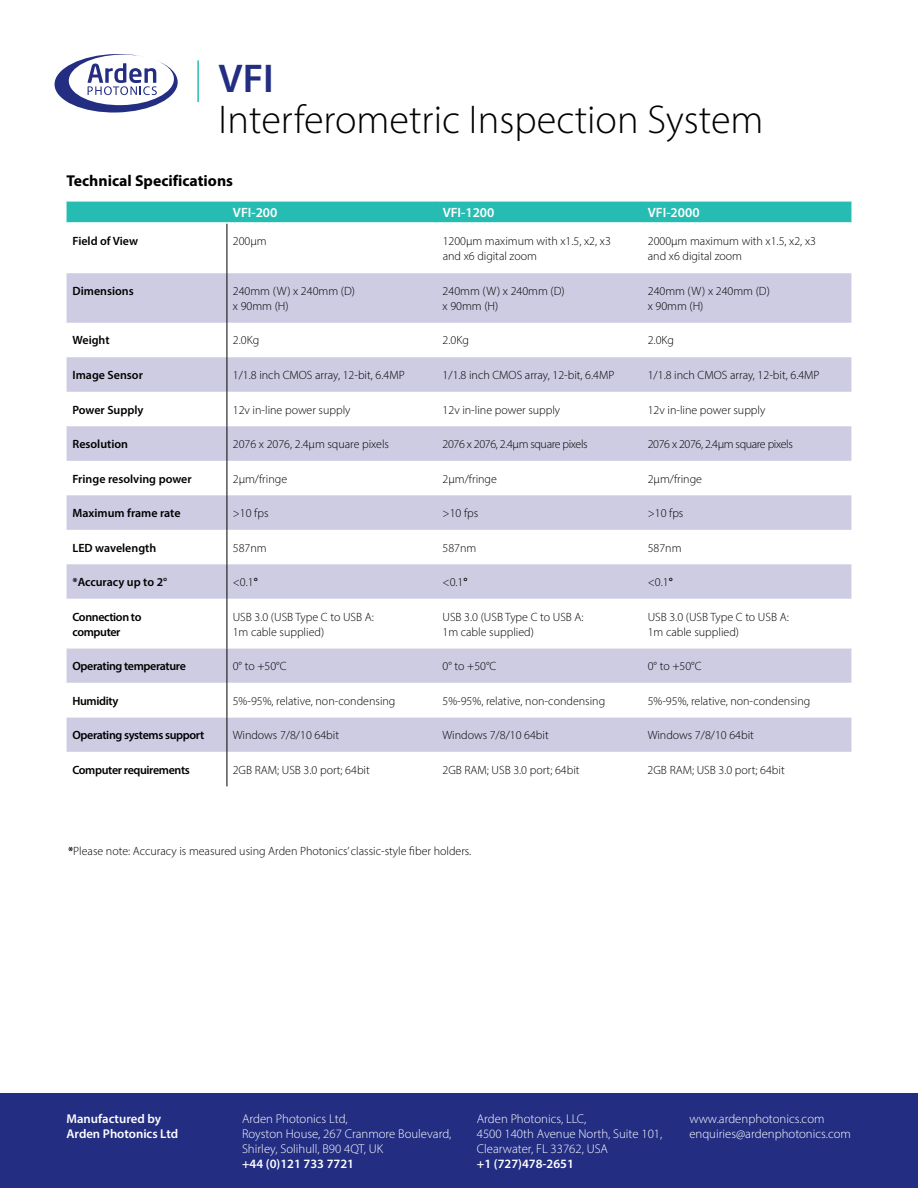
<style>
.page{position:relative;width:918px;height:1188px;background:#fff}
.page>*{position:absolute;margin:0;border:0;box-sizing:border-box;transform-origin:0 0}
.t1{font:300 40.35px "Myriad Pro";color:#000}
.t2{font:600 40.35px "Myriad Pro";color:#232e83}
.t3{font:700 15.75px "Myriad Pro";color:#000}
.t4{font:600 13.5px "Myriad Pro";color:#fff}
.t5{font:300 12.75px/15px "Myriad Pro";color:#fff}
.t6{font:600 12.75px/15px "Myriad Pro";color:#fff}
.t7{font:300 12px/15px "Myriad Pro";color:#000}
.t8{font:600 12px "Myriad Pro";letter-spacing:-.01em;color:#000}
.t9{font:600 12px/15px "Myriad Pro";letter-spacing:-.03em;color:#000}
.t10{font:300 12px "Myriad Pro";letter-spacing:-.03em;color:#000}
.s1{font-weight:600}
</style>
<div class="page">
<div style="left:0;top:1093px;width:918px;height:95px;background:#232e83"></div>
<svg style="left:55px;top:54px;width:123px;height:59px"></svg>
<hr style="left:197px;top:60px;width:2px;height:42px;background:#27bcb2">
<div style="left:67px;top:202px;width:784px;height:20px;background:#27bcb2"></div>
<svg style="left:67px;top:273px;width:784px;height:326px;fill:#cdcce3"></svg>
<svg style="left:67px;top:599px;width:784px;height:187px"></svg>
<hr style="left:227px;top:224px;width:1px;height:49px;background:#000">
<hr style="left:227px;top:273px;width:1px;height:50px;background:#000">
<hr style="left:227px;top:323px;width:1px;height:34px;background:#000">
<hr style="left:227px;top:357px;width:1px;height:35px;background:#000">
<hr style="left:227px;top:392px;width:1px;height:34px;background:#000">
<hr style="left:227px;top:426px;width:1px;height:35px;background:#000">
<hr style="left:227px;top:461px;width:1px;height:34px;background:#000">
<hr style="left:227px;top:495px;width:1px;height:35px;background:#000">
<hr style="left:227px;top:530px;width:1px;height:34px;background:#000">
<hr style="left:227px;top:564px;width:1px;height:35px;background:#000">
<hr style="left:227px;top:599px;width:1px;height:49px;background:#000">
<hr style="left:227px;top:648px;width:1px;height:35px;background:#000">
<hr style="left:227px;top:683px;width:1px;height:34px;background:#000">
<hr style="left:227px;top:717px;width:1px;height:35px;background:#000">
<hr style="left:227px;top:752px;width:1px;height:34px;background:#000">
<h1 class="t2" style="left:219px;top:53px;width:57px">VFI</h1>
<h1 class="t1" style="left:219px;top:95px;width:547px">Interferometric Inspection System</h1>
<h2 class="t3" style="left:67px;top:171px;width:168px">Technical Specifications</h2>
<p class="t4" style="left:233px;top:204px;width:46px">VFI-200</p>
<p class="t4" style="left:443px;top:204px;width:53px">VFI-1200</p>
<p class="t4" style="left:648px;top:204px;width:53px">VFI-2000</p>
<p class="t8" style="left:73px;top:234px;width:67px">Field of View</p>
<p class="t7" style="left:233px;top:234px;width:35px">200μm</p>
<p class="t7" style="left:443px;top:234px;width:170px">1200µm maximum with x1.5, x2, x3 and x6 digital zoom</p>
<p class="t7" style="left:648px;top:234px;width:170px">2000µm maximum with x1.5, x2, x3 and x6 digital zoom</p>
<p class="t8" style="left:73px;top:283px;width:63px">Dimensions</p>
<p class="t7" style="left:233px;top:283px;width:124px">240mm (W) x 240mm (D) x 90mm (H)</p>
<p class="t7" style="left:443px;top:283px;width:124px">240mm (W) x 240mm (D) x 90mm (H)</p>
<p class="t7" style="left:648px;top:283px;width:124px">240mm (W) x 240mm (D) x 90mm (H)</p>
<p class="t8" style="left:73px;top:333px;width:39px">Weight</p>
<p class="t7" style="left:233px;top:333px;width:28px">2.0Kg</p>
<p class="t7" style="left:443px;top:333px;width:28px">2.0Kg</p>
<p class="t7" style="left:648px;top:333px;width:28px">2.0Kg</p>
<p class="t8" style="left:73px;top:367px;width:72px">Image Sensor</p>
<p class="t7" style="left:233px;top:367px;width:173px">1/1.8 inch CMOS array, 12-bit, 6.4MP</p>
<p class="t7" style="left:443px;top:367px;width:173px">1/1.8 inch CMOS array, 12-bit, 6.4MP</p>
<p class="t7" style="left:648px;top:367px;width:173px">1/1.8 inch CMOS array, 12-bit, 6.4MP</p>
<p class="t8" style="left:72px;top:402px;width:73px">Power Supply</p>
<p class="t7" style="left:233px;top:402px;width:119px">12v in-line power supply</p>
<p class="t7" style="left:443px;top:402px;width:119px">12v in-line power supply</p>
<p class="t7" style="left:648px;top:402px;width:119px">12v in-line power supply</p>
<p class="t8" style="left:72px;top:436px;width:57px">Resolution</p>
<p class="t7" style="left:233px;top:436px;width:158px">2076 x 2076, 2.4µm square pixels</p>
<p class="t10" style="left:443px;top:437px;width:147px">2076 x 2076, 2.4µm square pixels</p>
<p class="t10" style="left:648px;top:437px;width:147px">2076 x 2076, 2.4µm square pixels</p>
<p class="t8" style="left:72px;top:471px;width:121px">Fringe resolving power</p>
<p class="t7" style="left:233px;top:471px;width:56px">2μm/fringe</p>
<p class="t7" style="left:443px;top:471px;width:56px">2µm/fringe</p>
<p class="t7" style="left:648px;top:471px;width:56px">2µm/fringe</p>
<p class="t8" style="left:72px;top:505px;width:110px">Maximum frame rate</p>
<p class="t7" style="left:233px;top:505px;width:37px">&gt;10 fps</p>
<p class="t7" style="left:443px;top:505px;width:37px">&gt;10 fps</p>
<p class="t7" style="left:648px;top:505px;width:37px">&gt;10 fps</p>
<p class="t8" style="left:72px;top:540px;width:85px">LED wavelength</p>
<p class="t7" style="left:233px;top:540px;width:35px">587nm</p>
<p class="t7" style="left:443px;top:540px;width:35px">587nm</p>
<p class="t7" style="left:648px;top:540px;width:35px">587nm</p>
<p class="t8" style="left:72px;top:574px;width:96px">*Accuracy up to 2°</p>
<p class="t7" style="left:233px;top:574px;width:27px">&lt;0.1<span class="s1">°</span></p>
<p class="t7" style="left:443px;top:574px;width:27px">&lt;0.1<span class="s1">°</span></p>
<p class="t7" style="left:648px;top:574px;width:27px">&lt;0.1<span class="s1">°</span></p>
<p class="t9" style="left:72px;top:609px;width:71px">Connection to computer</p>
<p class="t7" style="left:233px;top:609px;width:143px">USB 3.0 (USB Type C to USB A:<br>1m cable supplied)</p>
<p class="t7" style="left:443px;top:609px;width:143px">USB 3.0 (USB Type C to USB A:<br>1m cable supplied)</p>
<p class="t7" style="left:648px;top:609px;width:143px">USB 3.0 (USB Type C to USB A:<br>1m cable supplied)</p>
<p class="t9" style="left:72px;top:658px;width:115px">Operating temperature</p>
<p class="t7" style="left:233px;top:658px;width:55px">0° to +50°C</p>
<p class="t7" style="left:443px;top:658px;width:55px">0° to +50°C</p>
<p class="t7" style="left:648px;top:658px;width:55px">0° to +50°C</p>
<p class="t9" style="left:72px;top:693px;width:47px">Humidity</p>
<p class="t7" style="left:233px;top:693px;width:164px">5%-95%, relative, non-condensing</p>
<p class="t7" style="left:443px;top:693px;width:164px">5%-95%, relative, non-condensing</p>
<p class="t7" style="left:648px;top:693px;width:164px">5%-95%, relative, non-condensing</p>
<p class="t9" style="left:72px;top:727px;width:134px">Operating systems support</p>
<p class="t7" style="left:233px;top:728px;width:108px">Windows 7/8/10 64bit</p>
<p class="t7" style="left:443px;top:728px;width:108px">Windows 7/8/10 64bit</p>
<p class="t7" style="left:648px;top:728px;width:108px">Windows 7/8/10 64bit</p>
<p class="t9" style="left:72px;top:762px;width:119px">Computer requirements</p>
<p class="t7" style="left:233px;top:762px;width:139px">2GB RAM; USB 3.0 port; 64bit</p>
<p class="t7" style="left:443px;top:762px;width:139px">2GB RAM; USB 3.0 port; 64bit</p>
<p class="t7" style="left:648px;top:762px;width:139px">2GB RAM; USB 3.0 port; 64bit</p>
<p class="t7" style="left:68px;top:843px;width:405px"><span class="s1">*</span>Please note: Accuracy is measured using Arden Photonics’ classic-style fiber holders.</p>
<p class="t6" style="left:67px;top:1111px;width:113px">Manufactured by<br>Arden Photonics Ltd</p>
<p class="t5" style="left:689px;top:1111px;width:163px">www.ardenphotonics.com enquiries@ardenphotonics.com</p>
<p class="t5" style="left:477px;top:1111px;width:187px">Arden Photonics, LLC,<br>4500 140th Avenue North, Suite 101,<br>Clearwater, FL 33762, USA</p>
<p class="t6" style="left:477px;top:1156px;width:99px">+1 (727)478-2651</p>
<p class="t5" style="left:242px;top:1111px;width:211px">Arden Photonics Ltd,<br>Royston House, 267 Cranmore Boulevard,<br>Shirley, Solihull, B90 4QT, UK</p>
<p class="t6" style="left:242px;top:1156px;width:114px">+44 (0)121 733 7721</p>
</div>
